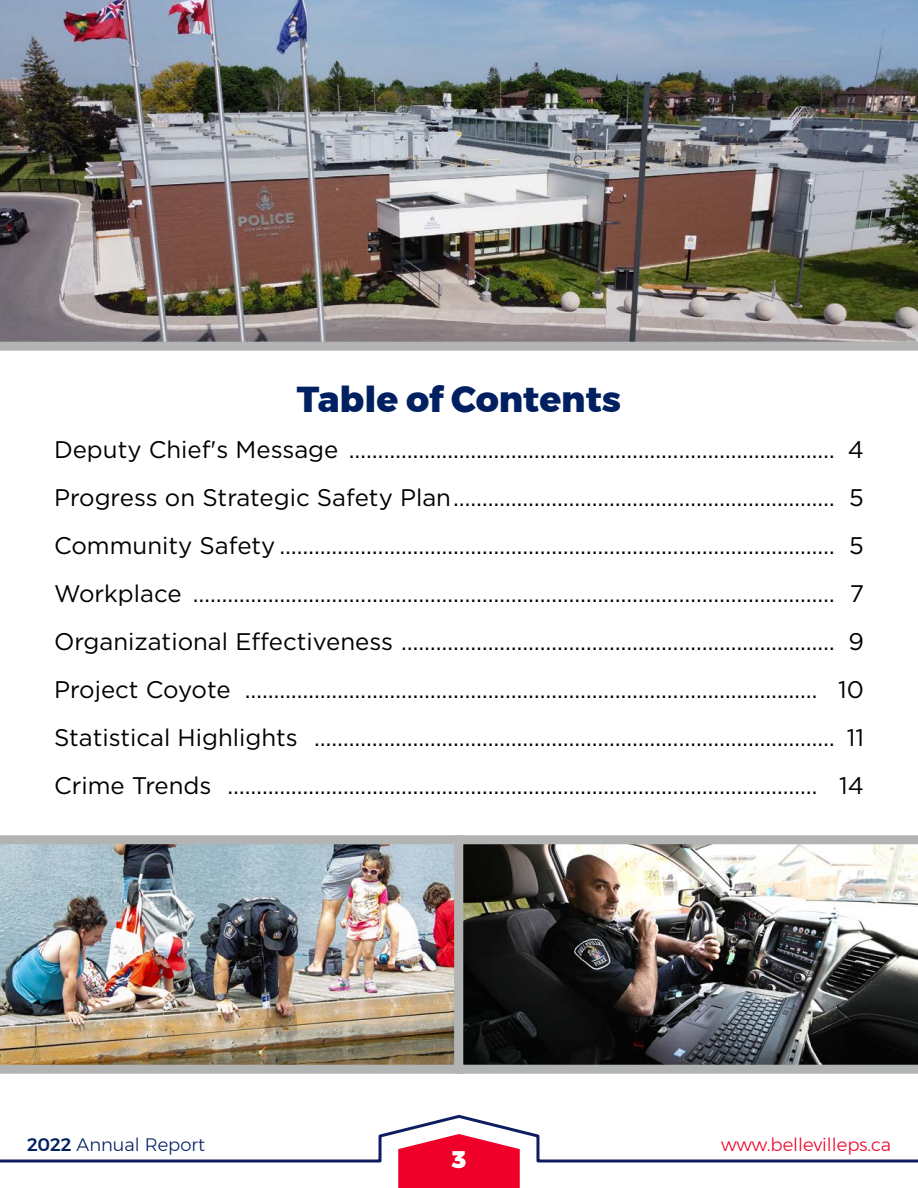
<style>
.page{position:relative;width:918px;height:1188px;background:#fff}
.page>*{position:absolute;margin:0;border:0;box-sizing:border-box;transform-origin:0 0}
.t1{font:800 36px "Montserrat";color:#002061}
.t2{font:24px "Gotham";color:#000}
.t3{font:900 24px "Montserrat";color:#fff}
.t4{font:300 18px "Montserrat";color:#ee0028}
.t5{font:300 18px "Montserrat";color:#002061}
.s1{font-weight:500}
</style>
<div class="page">
<div style="left:398px;top:1164px;width:122px;height:24px;background:#ee0028"></div>
<svg style="left:0;top:1114px;width:918px;height:50px"></svg>
<img style="left:0;top:835px;width:454px;height:239px">
<img style="left:454px;top:835px;width:464px;height:239px">
<img style="left:0;top:0;width:918px;height:351px">
<p class="t1" style="left:297px;top:370px;width:326px">Table of Contents</p>
<p class="t2" style="left:54px;top:434px;width:812px">Deputy Chief's Message ………………………………………………………………………… 4</p>
<p class="t2" style="left:54px;top:482px;width:811px">Progress on Strategic Safety Plan………………………………………………………… 5</p>
<p class="t2" style="left:54px;top:530px;width:811px">Community Safety …………………………………………………………………………………… 5</p>
<p class="t2" style="left:54px;top:578px;width:812px">Workplace ………………………………………………………………………………………………… 7</p>
<p class="t2" style="left:54px;top:626px;width:812px">Organizational Effectiveness ………………………………………………………………… 9</p>
<p class="t2" style="left:54px;top:674px;width:812px">Project Coyote ……………………………………………………………………………………… 10</p>
<p class="t2" style="left:54px;top:722px;width:812px">Statistical Highlights ……………………………………………………………………………… 11</p>
<p class="t2" style="left:54px;top:770px;width:811px">Crime Trends ………………………………………………………………………………………… 14</p>
<p class="t5" style="left:27px;top:1132px;width:180px"><span class="s1">2022</span> Annual Report</p>
<p class="t4" style="left:721px;top:1132px;width:171px">www.bellevilleps.ca</p>
<p class="t3" style="left:452px;top:1140px;width:16px">3</p>
</div>
